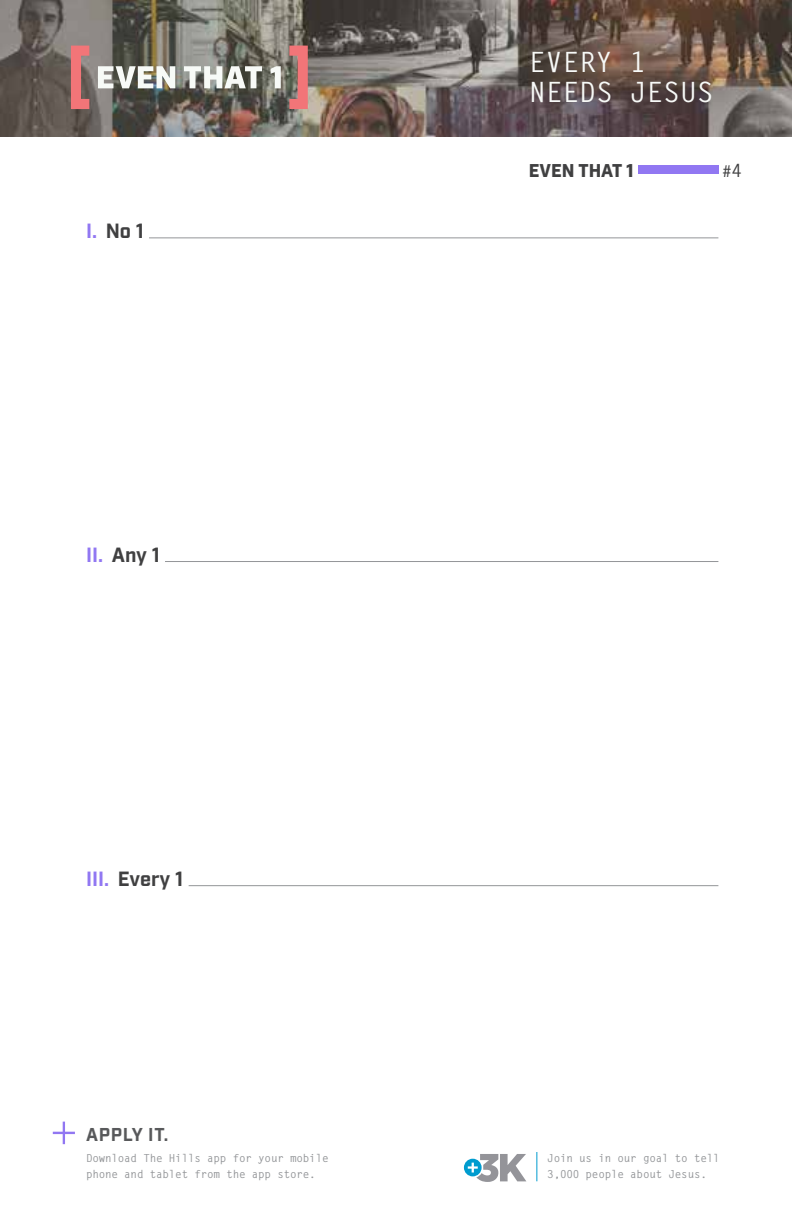
<style>
.page{position:relative;width:792px;height:1224px;background:#fff}
.page>*{position:absolute;margin:0;border:0;box-sizing:border-box;transform-origin:0 0}
.t1{font:700 28px/30px "Letter Gothic Std";color:#f7f9f7}
.t2{font:700 20px "Industry";color:#404041}
.t3{font:900 18px "Industry";color:#404041}
.t4{font:700 18px "Industry";letter-spacing:.04em;color:#58595b}
.t5{font:18px "Myriad Pro";color:#404041}
.t6{font:700 11px/16px "Letter Gothic Std";letter-spacing:-.02em;color:#939598}
.s1{color:#9177f2}
.s2{font-family:"Letter Gothic Std";font-weight:700}
</style>
<div class="page">
<img style="left:0;top:0;width:792px;height:137px">
<hr style="left:189px;top:885px;width:529px;height:1px;background:#939598">
<hr style="left:149px;top:237px;width:569px;height:1px;background:#939598">
<hr style="left:165px;top:561px;width:553px;height:1px;background:#939598">
<svg style="left:536px;top:1152px;width:1px;height:29px"></svg>
<div style="left:464px;top:1159px;width:18px;height:17px;background:#009ccf;border-radius:50%"></div>
<svg style="left:468px;top:1154px;width:58px;height:28px"></svg>
<div style="left:638px;top:166px;width:80px;height:8px;background:#9177f2"></div>
<svg style="left:53px;top:1122px;width:22px;height:22px"></svg>
<svg style="left:98px;top:66px;width:77px;height:22px"></svg>
<svg style="left:184px;top:66px;width:78px;height:22px"></svg>
<svg style="left:271px;top:66px;width:10px;height:22px"></svg>
<svg style="left:71px;top:46px;width:18px;height:63px"></svg>
<svg style="left:289px;top:46px;width:19px;height:63px"></svg>
<h1 class="t1" style="left:529px;top:47px;width:186px">EVERY 1<br>NEEDS JESUS</h1>
<h2 class="t2" style="left:86px;top:219px;width:60px"><span class="s1">I.</span> No 1</h2>
<h2 class="t2" style="left:86px;top:543px;width:76px"><span class="s1">II.</span> Any 1</h2>
<h2 class="t2" style="left:86px;top:867px;width:99px"><span class="s1">III.</span> Every 1</h2>
<h3 class="t3" style="left:529px;top:159px;width:107px">EVEN THAT 1</h3>
<h3 class="t5" style="left:723px;top:160px;width:21px">#<span class="s2">4</span></h3>
<h3 class="t4" style="left:86px;top:1124px;width:84px">APPLY IT.</h3>
<p class="t6" style="left:86px;top:1150px;width:244px">Download The Hills app for your mobile phone and tablet from the app store.</p>
<p class="t6" style="left:547px;top:1150px;width:174px">Join us in our goal to tell<br>3,000 people about Jesus.</p>
</div>
